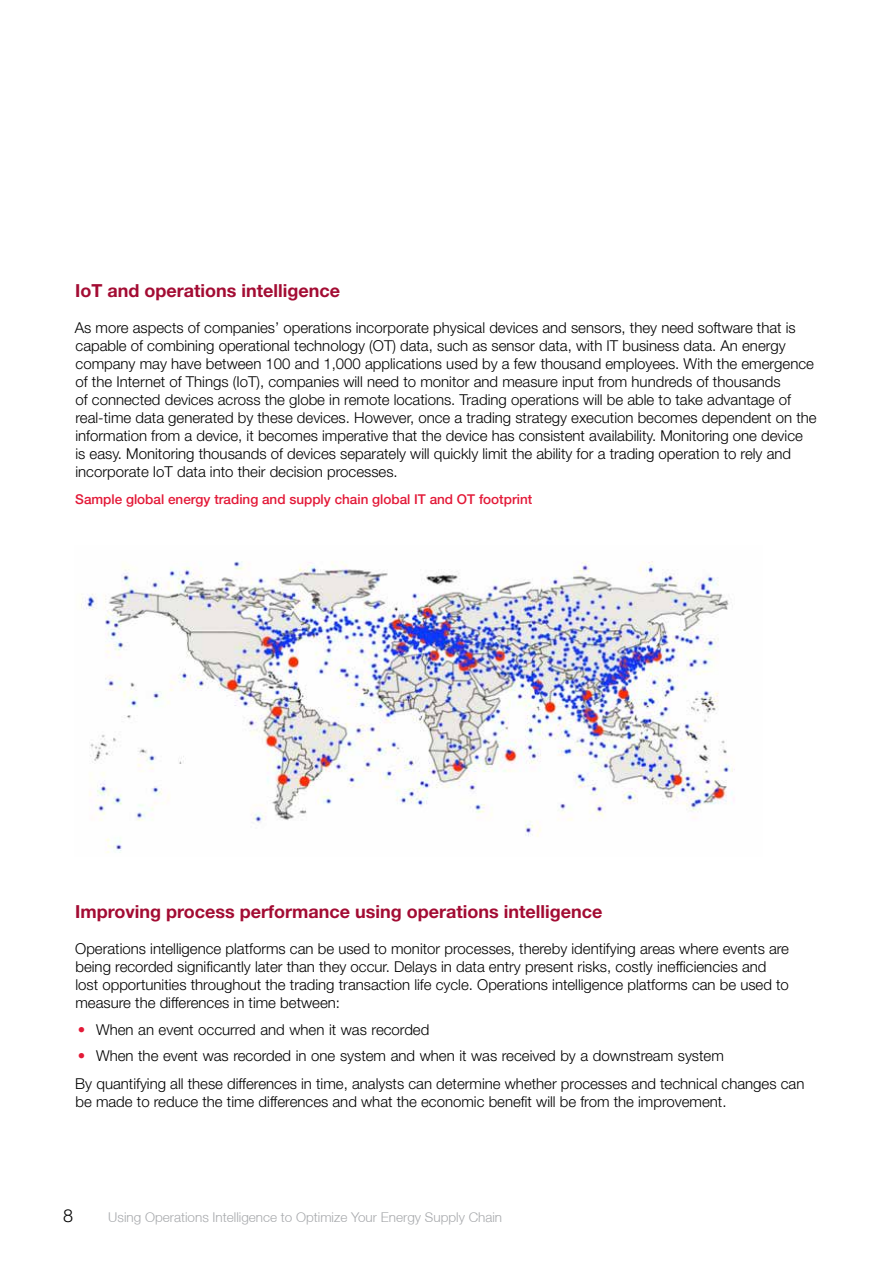
<style>
.page{position:relative;width:893px;height:1263px;background:#fff}
.page>*{position:absolute;margin:0;border:0;box-sizing:border-box;transform-origin:0 0}
.t1{font:700 18px "Helvetica Neue LT Std";color:#a30c33}
.t2{font:300 18px "Helvetica Neue LT Std";color:#000101}
.t3{font:300 15px/18px "Helvetica Neue LT Std";color:#000}
.t4{font:500 13.5px "Helvetica Neue LT";color:#e31837}
.t5{font:300 13.5px "Helvetica Neue LT";color:#a7a9ac}
.s1{color:#e31937}
</style>
<div class="page">
<img style="left:81px;top:561px;width:654px;height:292px">
<p class="t1" style="left:75px;top:279px;width:266px">IoT and operations intelligence</p>
<p class="t3" style="left:75px;top:318px;width:743px">As more aspects of companies’ operations incorporate physical devices and sensors, they need software that is capable of combining operational technology (OT) data, such as sensor data, with IT business data. An energy company may have between 100 and 1,000 applications used by a few thousand employees. With the emergence of the Internet of Things (IoT), companies will need to monitor and measure input from hundreds of thousands<br>of connected devices across the globe in remote locations. Trading operations will be able to take advantage of real-time data generated by these devices. However, once a trading strategy execution becomes dependent on the information from a device, it becomes imperative that the device has consistent availability. Monitoring one device<br>is easy. Monitoring thousands of devices separately will quickly limit the ability for a trading operation to rely and incorporate IoT data into their decision processes.</p>
<p class="t4" style="left:75px;top:491px;width:458px">Sample global energy trading and supply chain global IT and OT footprint</p>
<p class="t1" style="left:75px;top:900px;width:529px">Improving process performance using operations intelligence</p>
<p class="t3" style="left:75px;top:939px;width:715px">Operations intelligence platforms can be used to monitor processes, thereby identifying areas where events are being recorded significantly later than they occur. Delays in data entry present risks, costly inefficiencies and lost opportunities throughout the trading transaction life cycle. Operations intelligence platforms can be used to measure the differences in time between:</p>
<p class="t3" style="left:78px;top:1020px;width:353px"><span class="s1">•</span> When an event occurred and when it was recorded</p>
<p class="t3" style="left:75px;top:1041px;width:731px;line-height:28px"><span class="s1">•</span> When the event was recorded in one system and when it was received by a downstream system<br>By quantifying all these differences in time, analysts can determine whether processes and technical changes can</p>
<p class="t3" style="left:75px;top:1092px;width:653px">be made to reduce the time differences and what the economic benefit will be from the improvement.</p>
<p class="t2" style="left:63px;top:1205px;width:12px">8</p>
<p class="t5" style="left:108px;top:1209px;width:395px">Using Operations Intelligence to Optimize Your Energy Supply Chain</p>
</div>
